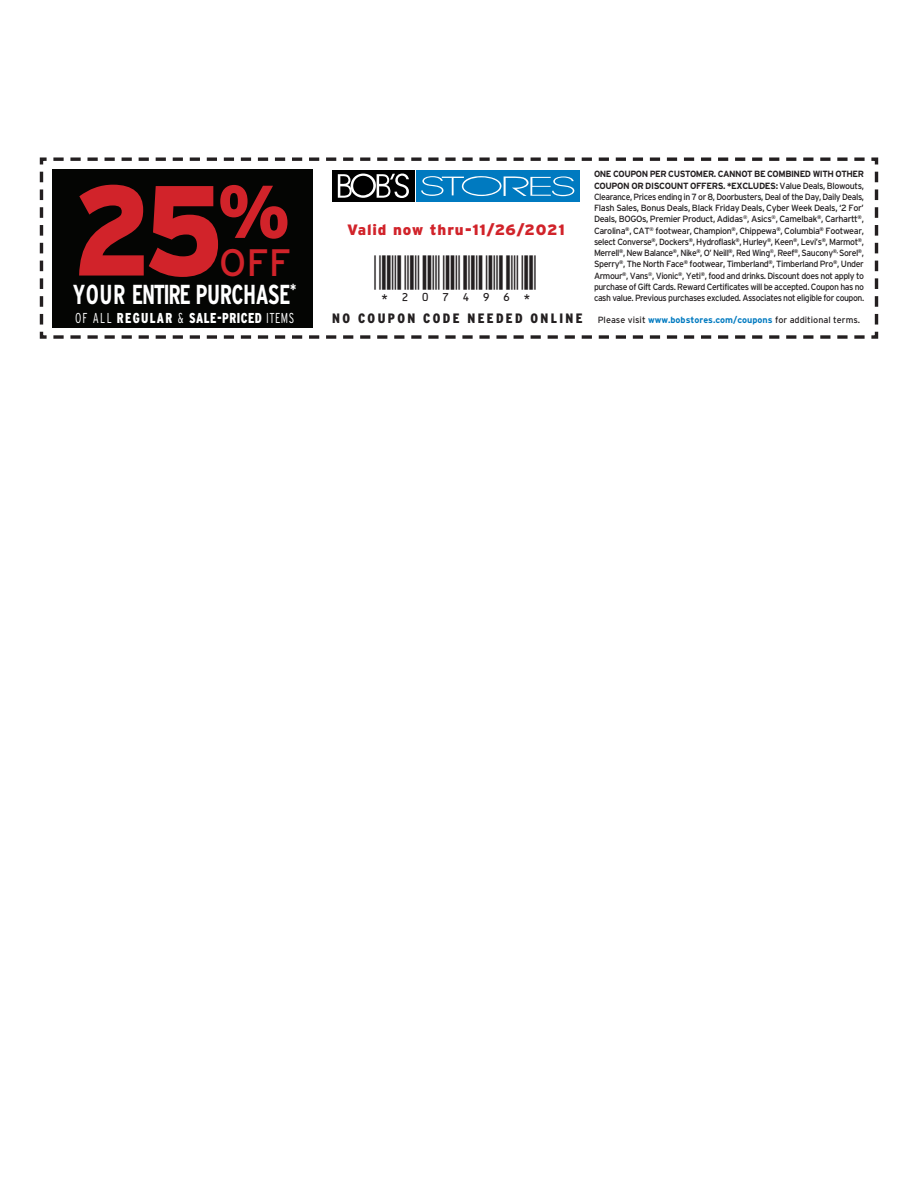
<style>
.page{position:relative;width:918px;height:1188px;background:#fff}
.page>*{position:absolute;margin:0;border:0;box-sizing:border-box;transform-origin:0 0}
.t1{font:900 127.8px "Interstate";color:#d1232a;scale:.88 1}
.t2{font:45.75px "L39 Hr P24 Dm";color:#231f20}
.t3{font:38.25px "Interstate";color:#d1232a}
.ITEM{font:700 27.45px "Interstate Condensed";letter-spacing:-.02em;color:#fff;scale:.88 1}
.t4{font:900 15px "Interstate";letter-spacing:.06em;color:#d1232a}
.ITEM-2{font:900 14.4px "Interstate Condensed";letter-spacing:.035em;color:#fff;scale:.88 1}
.t5{font:900 13.65px "Interstate Condensed";letter-spacing:.175em;color:#231f20}
.t6{font:9px/11.2px "Interstate";letter-spacing:-.05em;color:#231f20;text-align:justify}
.t7{font:9px "Interstate";color:#231f20}
.s1{font-weight:300}
.s2{font-weight:700}
.s3{font-weight:700;color:#007ac0}
</style>
<div class="page">
<svg style="left:39px;top:157px;width:840px;height:182px"></svg>
<div style="left:52px;top:170px;width:261px;height:158px;background:#040503"></div>
<div style="left:330px;top:169px;width:251px;height:35px;background:#fff"></div>
<div style="left:332px;top:170px;width:83px;height:32px;background:#000"></div>
<svg style="left:338px;top:173px;width:71px;height:25px"></svg>
<div style="left:416px;top:170px;width:164px;height:32px;background:#007ac0"></div>
<svg style="left:421px;top:176px;width:154px;height:20px"></svg>
<p class="t1" style="left:73px;top:157px;width:247px">25<sup>%</sup></p>
<p class="ITEM" style="left:73px;top:279px;width:256px">YOUR ENTIRE PURCHASE<sup>*</sup></p>
<p class="ITEM-2" style="left:75px;top:310px;width:251px"><span class="s1">OF ALL</span> REGULAR <span class="s1">&amp;</span> SALE-PRICED <span class="s1">ITEMS</span></p>
<p class="t5" style="left:332px;top:310px;width:252px">NO COUPON CODE NEEDED ONLINE</p>
<p class="t4" style="left:347px;top:221px;width:219px">Valid now thru-11/26/2021</p>
<p class="t3" style="left:219px;top:241px;width:73px">OFF</p>
<p class="t2" style="left:375px;top:255px;width:164px">*207496*</p>
<p class="t6" style="left:594px;top:169px;width:272px"><span class="s2">ONE COUPON PER CUSTOMER. CANNOT BE COMBINED WITH OTHER COUPON OR DISCOUNT OFFERS. *EXCLUDES:</span> Value Deals, Blowouts, Clearance, Prices ending in 7 or 8, Doorbusters, Deal of the Day, Daily Deals, Flash Sales, Bonus Deals, Black Friday Deals, Cyber Week Deals, ‘2 For’ Deals, BOGOs, Premier Product, Adidas<sup>®</sup>, Asics<sup>®</sup>, Camelbak<sup>®</sup>, Carhartt<sup>®</sup>, Carolina<sup>®</sup>, CAT<sup>®</sup> footwear, Champion<sup>®</sup>, Chippewa<sup>®</sup>, Columbia<sup>®</sup> Footwear, select Converse<sup>®</sup>, Dockers<sup>®</sup>, Hydroflask<sup>®</sup>, Hurley<sup>®</sup>, Keen<sup>®</sup>, Levi’s<sup>®</sup>, Marmot<sup>®</sup>, Merrell<sup>®</sup>, New Balance<sup>®</sup>, Nike<sup>®</sup>, O’ Neill<sup>®</sup>, Red Wing<sup>®</sup>, Reef<sup>®</sup>, Saucony<sup>®,</sup> Sorel<sup>®</sup>, Sperry<sup>®</sup>, The North Face<sup>®</sup> footwear, Timberland<sup>®</sup>, Timberland Pro<sup>®</sup>, Under Armour<sup>®</sup>, Vans<sup>®</sup>, Vionic<sup>®</sup>, Yeti<sup>®</sup>, food and drinks. Discount does not apply to purchase of Gift Cards. Reward Certificates will be accepted. Coupon has no cash value. Previous purchases excluded. Associates not eligible for coupon.</p>
<p class="t7" style="left:598px;top:315px;width:264px">Please visit <span class="s3">www.bobstores.com/coupons</span> for additional terms.</p>
</div>
